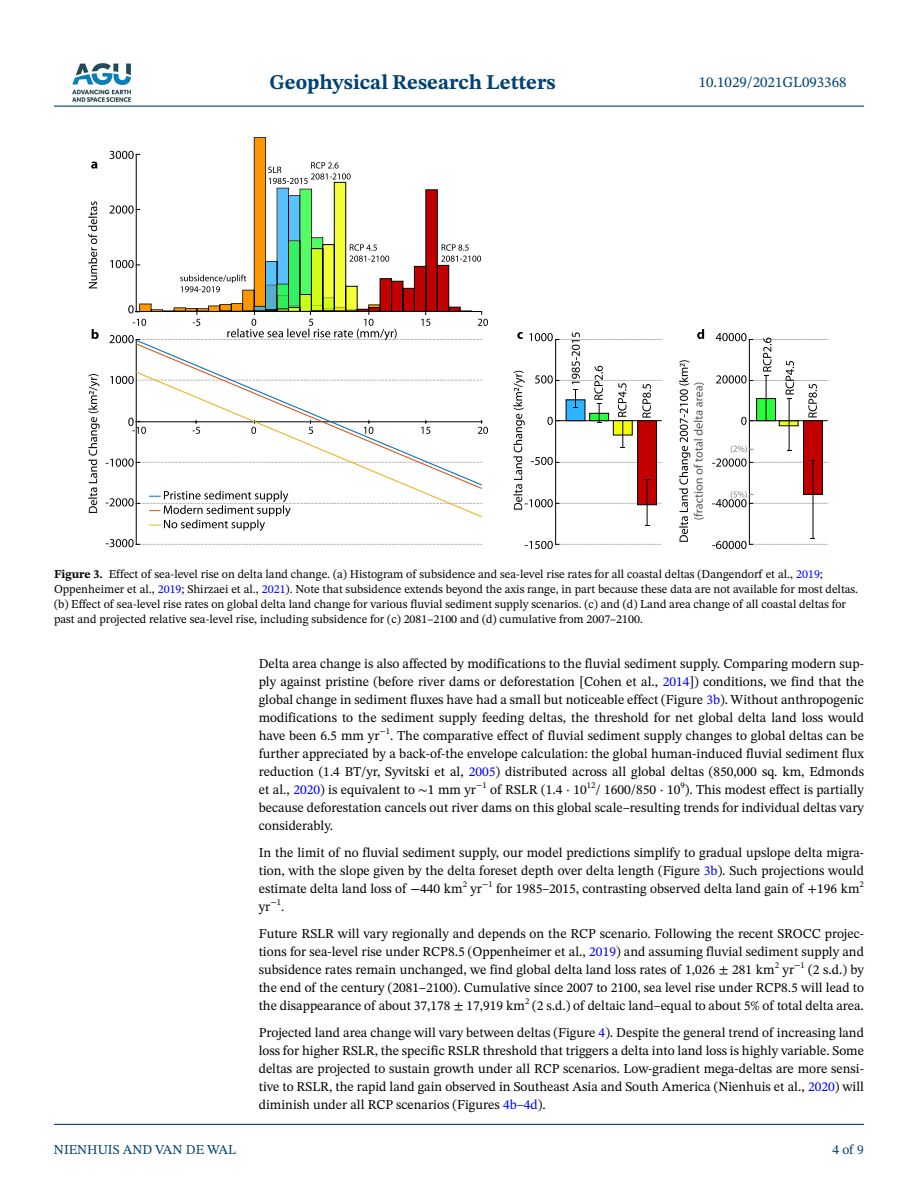
<style>
.page{position:relative;width:918px;height:1188px;background:#fff}
.page>*{position:absolute;margin:0;border:0;box-sizing:border-box;transform-origin:0 0}
.t1{font:700 21px "STIX Two Text";color:#004174}
.t2{font:15px "STIX Two Text";color:#004174}
.t3{font:13.5px/18px "STIX Two Text";color:#000;text-align:justify}
.t4{font:13.5px "STIX Two Text";color:#004174}
.t5{font:12px/15px "STIX Two Text";color:#000}
.t6{font:8.7px "STIX Two Text";color:#000}
.s1{font-weight:700}
.s2{color:#00f}
.s3{font-family:"STIX Two Math"}
</style>
<div class="page">
<hr style="left:54px;top:106px;width:810px;height:1px;background:#004174">
<hr style="left:54px;top:1124px;width:810px;height:1px;background:#004174">
<img style="left:72px;top:63px;width:59px;height:39px">
<svg style="left:106px;top:539px;width:376px;height:8px"></svg>
<svg style="left:106px;top:458px;width:28px;height:9px"></svg>
<svg style="left:110px;top:376px;width:24px;height:8px"></svg>
<svg style="left:88px;top:374px;width:12px;height:139px"></svg>
<svg style="left:106px;top:498px;width:159px;height:33px"></svg>
<svg style="left:92px;top:329px;width:7px;height:10px"></svg>
<hr style="left:136px;top:340px;width:1px;height:204px;background:#000">
<svg style="left:135px;top:343px;width:76px;height:28px"></svg>
<svg style="left:135px;top:371px;width:348px;height:147px"></svg>
<svg style="left:192px;top:421px;width:8px;height:13px"></svg>
<svg style="left:251px;top:421px;width:5px;height:13px"></svg>
<svg style="left:309px;top:421px;width:4px;height:13px"></svg>
<svg style="left:364px;top:421px;width:9px;height:13px"></svg>
<svg style="left:421px;top:421px;width:9px;height:13px"></svg>
<svg style="left:478px;top:420px;width:10px;height:14px"></svg>
<svg style="left:128px;top:418px;width:18px;height:16px"></svg>
<hr style="left:555px;top:340px;width:1px;height:204px;background:#000">
<svg style="left:525px;top:541px;width:136px;height:8px"></svg>
<hr style="left:647px;top:479px;width:1px;height:47px;background:#000">
<svg style="left:513px;top:332px;width:149px;height:178px"></svg>
<svg style="left:88px;top:201px;width:9px;height:87px"></svg>
<svg style="left:91px;top:162px;width:6px;height:7px"></svg>
<svg style="left:110px;top:137px;width:378px;height:206px"></svg>
<svg style="left:697px;top:329px;width:7px;height:10px"></svg>
<div style="left:803px;top:420px;width:20px;height:75px;background:#c10000;border:1px solid #000"></div>
<svg style="left:779px;top:425px;width:19px;height:1px"></svg>
<hr style="left:749px;top:340px;width:1px;height:204px;background:#000">
<svg style="left:679px;top:360px;width:25px;height:182px"></svg>
<svg style="left:712px;top:491px;width:115px;height:16px"></svg>
<svg style="left:731px;top:446px;width:22px;height:7px"></svg>
<hr style="left:789px;top:399px;width:1px;height:52px;background:#000">
<svg style="left:716px;top:333px;width:112px;height:92px"></svg>
<hr style="left:813px;top:460px;width:1px;height:79px;background:#000">
<svg style="left:712px;top:459px;width:116px;height:8px"></svg>
<svg style="left:712px;top:538px;width:115px;height:11px"></svg>
<h1 class="t1" style="left:269px;top:67px;width:288px">Geophysical Research Letters</h1>
<p class="t2" style="left:699px;top:72px;width:149px">10.1029/2021GL093368</p>
<p class="t5" style="left:54px;top:566px;width:806px"><span class="s1">Figure 3.</span> Effect of sea-level rise on delta land change. (a) Histogram of subsidence and sea-level rise rates for all coastal deltas (Dangendorf et al., <span class="s2">2019</span>; Oppenheimer et al., <span class="s2">2019</span>; Shirzaei et al., <span class="s2">2021</span>). Note that subsidence extends beyond the axis range, in part because these data are not available for most deltas. (b) Effect of sea-level rise rates on global delta land change for various fluvial sediment supply scenarios. (c) and (d) Land area change of all coastal deltas for past and projected relative sea-level rise, including subsidence for (c) 2081–2100 and (d) cumulative from 2007–2100.</p>
<p class="t4" style="left:54px;top:1140px;width:183px">NIENHUIS AND VAN DE WAL</p>
<p class="t3" style="left:259px;top:655px;width:607px">Delta area change is also affected by modifications to the fluvial sediment supply. Comparing modern sup&shy;ply against pristine (before river dams or deforestation [Cohen et al., <span class="s2">2014</span>]) conditions, we find that the global change in sediment fluxes have had a small but noticeable effect (Figure <span class="s2">3b</span>). Without anthropogenic modifications to the sediment supply feeding deltas, the threshold for net global delta land loss would have been 6.5 mm yr<sup>−1</sup>. The comparative effect of fluvial sediment supply changes to global deltas can be further appreciated by a back-of-the envelope calculation: the global human-induced fluvial sediment flux reduction (1.4 BT/yr, Syvitski et al, <span class="s2">2005</span>) distributed across all global deltas (850,000 sq. km, Edmonds et al., <span class="s2">2020</span>) is equivalent to <span class="s3">∼</span>1 mm yr<sup>−1</sup> of RSLR (1.4 · 10<sup>12</sup>/ 1600/850 · 10<sup>9</sup>). This modest effect is partially because deforestation cancels out river dams on this global scale–resulting trends for individual deltas vary considerably.</p>
<p class="t3" style="left:259px;top:844px;width:607px">In the limit of no fluvial sediment supply, our model predictions simplify to gradual upslope delta migra&shy;tion, with the slope given by the delta foreset depth over delta length (Figure <span class="s2">3b</span>). Such projections would estimate delta land loss of −440 km<sup>2</sup> yr</p>
<p class="t6" style="left:482px;top:878px;width:12px">−1</p>
<p class="t3" style="left:496px;top:880px;width:365px">for 1985–2015, contrasting observed delta land gain of +196 km</p>
<p class="t6" style="left:860px;top:878px;width:6px">2</p>
<p class="t3" style="left:259px;top:893px;width:607px;line-height:27px">yr<sup>−1</sup>.<br>Future RSLR will vary regionally and depends on the RCP scenario. Following the recent SROCC projec-</p>
<p class="t3" style="left:259px;top:943px;width:607px">tions for sea-level rise under RCP8.5 (Oppenheimer et al., <span class="s2">2019</span>) and assuming fluvial sediment supply and subsidence rates remain unchanged, we find global delta land loss rates of 1,026 ± 281 km<sup>2</sup> yr</p>
<p class="t6" style="left:794px;top:959px;width:12px">−1</p>
<p class="t3" style="left:259px;top:961px;width:607px;text-indent:549px">(2 s.d.) by the end of the century (2081–2100). Cumulative since 2007 to 2100, sea level rise under RCP8.5 will lead to the disappearance of about 37,178 ± 17,919 km<sup>2</sup> (2 s.d.) of deltaic land–equal to about 5% of total delta area.</p>
<p class="t3" style="left:259px;top:1024px;width:607px">Projected land area change will vary between deltas (Figure <span class="s2">4</span>). Despite the general trend of increasing land loss for higher RSLR, the specific RSLR threshold that triggers a delta into land loss is highly variable. Some deltas are projected to sustain growth under all RCP scenarios. Low-gradient mega-deltas are more sensi&shy;tive to RSLR, the rapid land gain observed in Southeast Asia and South America (Nienhuis et al., <span class="s2">2020</span>) will diminish under all RCP scenarios (Figures <span class="s2">4b–4d</span>).</p>
<p class="t4" style="left:833px;top:1140px;width:33px">4 of 9</p>
</div>
